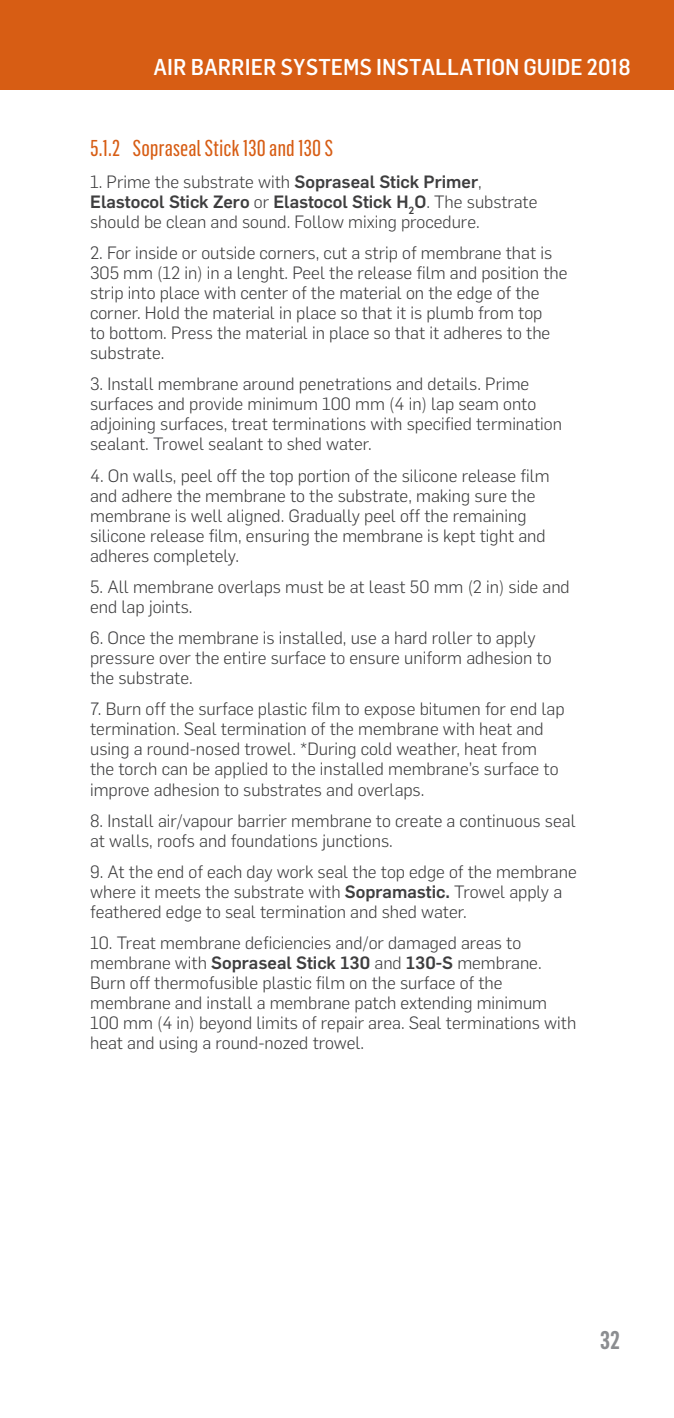
<style>
.page{position:relative;width:674px;height:1418px;background:#fff}
.page>*{position:absolute;margin:0;border:0;box-sizing:border-box;transform-origin:0 0}
.t1{font:600 25px "Flama Condensed";color:#8b8d90}
.t2{font:500 22.5px "Flama Semicondensed";color:#fff}
.t3{font:22.5px "Flama Condensed Basic";color:#d75d14}
.t4{font:300 17.5px/20px "Flama";color:#3e3e3f}
.s1{font-weight:500}
</style>
<div class="page">
<div style="left:0;top:0;width:673px;height:90px;background:#d75d14"></div>
<p class="t2" style="left:153px;top:53px;width:478px">AIR BARRIER SYSTEMS INSTALLATION GUIDE 2018</p>
<p class="t3" style="left:90px;top:134px;width:244px">5.1.2 Sopraseal Stick 130 and 130 S</p>
<p class="t4" style="left:90px;top:170px;width:448px">1. Prime the substrate with <span class="s1">Sopraseal Stick Primer</span>,<br><span class="s1">Elastocol Stick Zero</span> or <span class="s1">Elastocol Stick H</span><sub>2</sub><span class="s1">O</span>. The substrate should be clean and sound. Follow mixing procedure.</p>
<p class="t4" style="left:90px;top:242px;width:478px">2. For inside or outside corners, cut a strip of membrane that is 305 mm (12 in) in a lenght. Peel the release film and position the strip into place with center of the material on the edge of the corner. Hold the material in place so that it is plumb from top<br>to bottom. Press the material in place so that it adheres to the substrate.</p>
<p class="t4" style="left:90px;top:373px;width:473px">3. Install membrane around penetrations and details. Prime surfaces and provide minimum 100 mm (4 in) lap seam onto adjoining surfaces, treat terminations with specified termination sealant. Trowel sealant to shed water.</p>
<p class="t4" style="left:90px;top:464px;width:461px">4. On walls, peel off the top portion of the silicone release film and adhere the membrane to the substrate, making sure the membrane is well aligned. Gradually peel off the remaining silicone release film, ensuring the membrane is kept tight and adheres completely.</p>
<p class="t4" style="left:90px;top:575px;width:481px">5. All membrane overlaps must be at least 50 mm (2 in) side and end lap joints.</p>
<p class="t4" style="left:90px;top:627px;width:462px">6. Once the membrane is installed, use a hard roller to apply pressure over the entire surface to ensure uniform adhesion to the substrate.</p>
<p class="t4" style="left:90px;top:698px;width:475px">7. Burn off the surface plastic film to expose bitumen for end lap termination. Seal termination of the membrane with heat and using a round-nosed trowel. *During cold weather, heat from the torch can be applied to the installed membrane’s surface to improve adhesion to substrates and overlaps.</p>
<p class="t4" style="left:90px;top:809px;width:487px">8. Install air/vapour barrier membrane to create a continuous seal at walls, roofs and foundations junctions.</p>
<p class="t4" style="left:90px;top:860px;width:488px">9. At the end of each day work seal the top edge of the membrane where it meets the substrate with <span class="s1">Sopramastic.</span> Trowel apply a feathered edge to seal termination and shed water.</p>
<p class="t4" style="left:90px;top:932px;width:487px">10. Treat membrane deficiencies and/or damaged areas to membrane with <span class="s1">Sopraseal Stick 130</span> and <span class="s1">130-S</span> membrane.<br>Burn off thermofusible plastic film on the surface of the membrane and install a membrane patch extending minimum 100 mm (4 in) beyond limits of repair area. Seal terminations with heat and using a round-nozed trowel.</p>
<h1 class="t1" style="left:599px;top:1323px;width:21px">32</h1>
</div>
